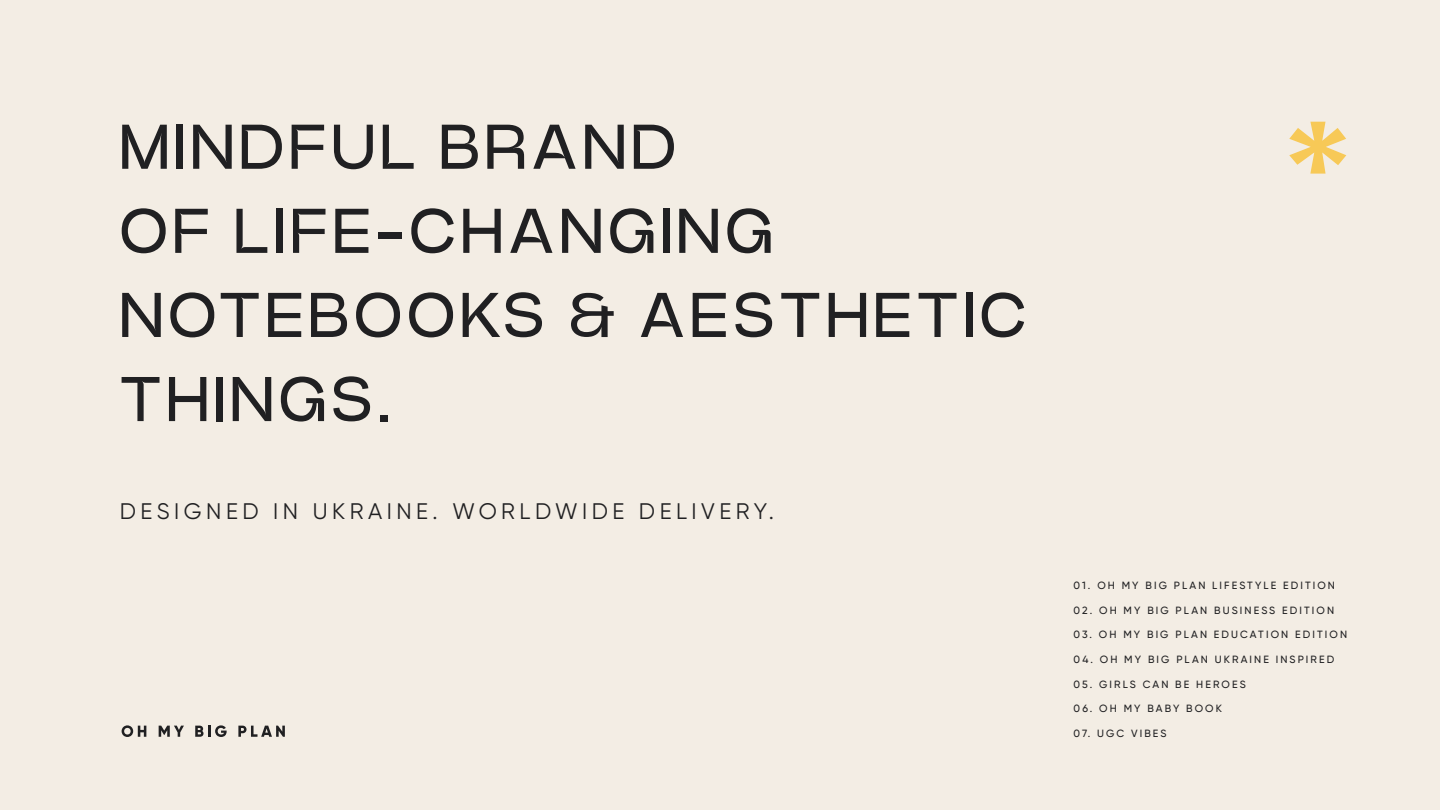
<style>
.page{position:relative;width:1440px;height:810px;background:#f3ede4}
.page>*{position:absolute;margin:0;border:0;box-sizing:border-box;transform-origin:0 0}
.t1{font:155.48px "Power Grotesk";color:#f7c957}
.t2{font:63px/84.1px "Power Grotesk";letter-spacing:.1em;color:#202022}
.t3{font:22.5px "Gilroy";letter-spacing:.2em;color:#202022}
.t4{font:500 10.5px "Gilroy";letter-spacing:.2em;color:#202022}
</style>
<div class="page">
<svg style="left:122px;top:725px;width:24px;height:12px"></svg>
<svg style="left:159px;top:726px;width:25px;height:11px"></svg>
<svg style="left:195px;top:725px;width:32px;height:12px"></svg>
<svg style="left:238px;top:726px;width:47px;height:11px"></svg>
<h2 class="t2" style="left:120px;top:110px;width:907px">MINDFUL BRAND<br>OF LIFE-CHANGING<br>NOTEBOOKS &amp; AESTHETIC<br>THINGS.</h2>
<h3 class="t3" style="left:120px;top:497px;width:656px">DESIGNED IN UKRAINE. WORLDWIDE DELIVERY.</h3>
<h1 class="t1" style="left:1286px;top:104px;width:65px">*</h1>
<p class="t4" style="left:1074px;top:579px;width:263px">01. OH MY BIG PLAN LIFESTYLE EDITION</p>
<p class="t4" style="left:1074px;top:604px;width:262px">02. OH MY BIG PLAN BUSINESS EDITION</p>
<p class="t4" style="left:1074px;top:628px;width:275px">03. OH MY BIG PLAN EDUCATION EDITION</p>
<p class="t4" style="left:1074px;top:653px;width:262px">04. OH MY BIG PLAN UKRAINE INSPIRED</p>
<p class="t4" style="left:1074px;top:677px;width:174px">05. GIRLS CAN BE HEROES</p>
<p class="t4" style="left:1074px;top:702px;width:150px">06. OH MY BABY BOOK</p>
<p class="t4" style="left:1074px;top:727px;width:95px">07. UGC VIBES</p>
</div>
